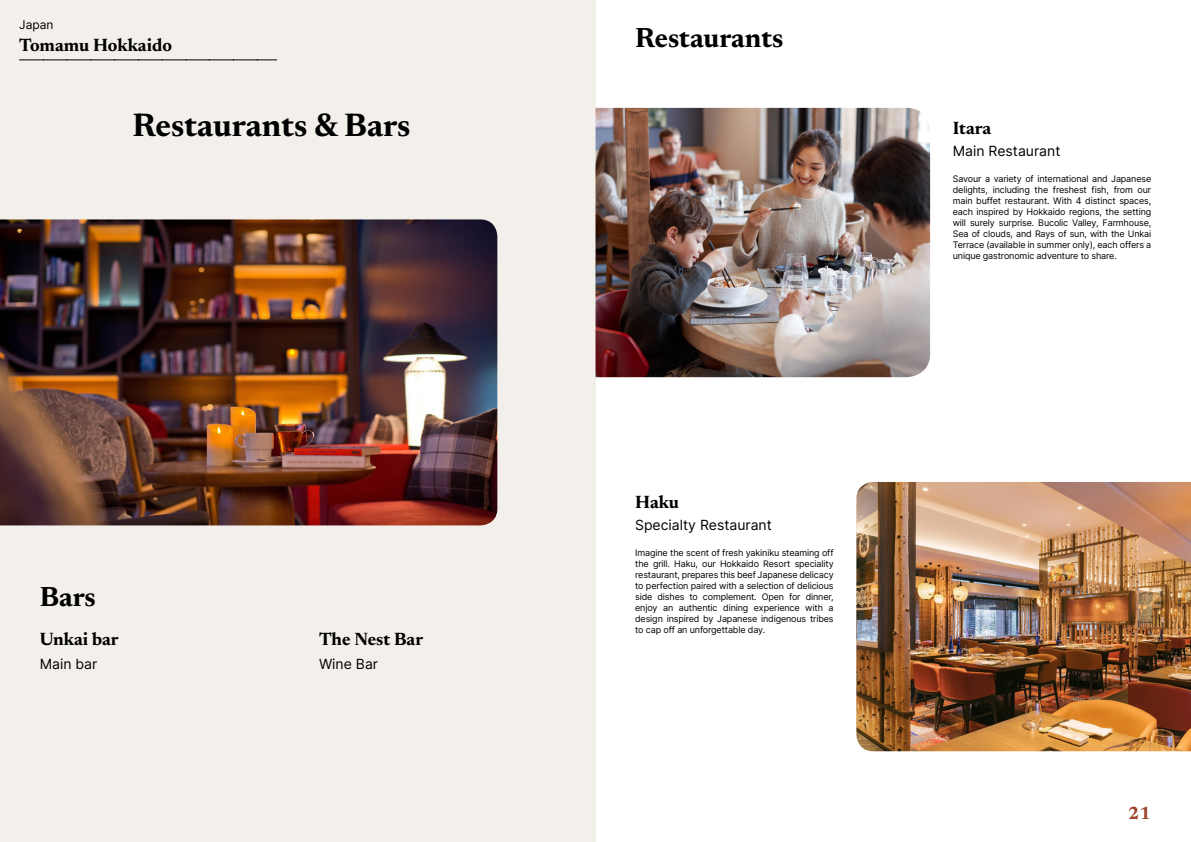
<style>
.page{position:relative;width:1191px;height:842px;background:#fff}
.page>*{position:absolute;margin:0;border:0;box-sizing:border-box;transform-origin:0 0}
.t1{font:700 33px "Newsreader 24 pt";color:#000}
.t2{font:700 28px "Newsreader 24 pt";color:#000}
.t3{font:700 18px "Newsreader 24 pt";color:#000}
.t4{font:700 18px "Newsreader 24 pt";color:#9d432c}
.t5{font:14px "Inter";color:#000}
.t6{font:12px "Inter";color:#000}
.t7{font:9px/11px "Inter";letter-spacing:-.015em;color:#000;text-align:justify}
</style>
<div class="page">
<div style="left:0;top:0;width:595px;height:842px;background:#f3f0ec"></div>
<img style="left:0;top:219px;width:497px;height:306px">
<img style="left:595px;top:108px;width:335px;height:269px">
<img style="left:856px;top:482px;width:335px;height:269px">
<svg style="left:20px;top:60px;width:257px;height:1px"></svg>
<h3 class="t6" style="left:19px;top:15px;width:36px">Japan</h3>
<h3 class="t3" style="left:19px;top:32px;width:154px">Tomamu Hokkaido</h3>
<h1 class="t1" style="left:133px;top:101px;width:279px">Restaurants &amp; Bars</h1>
<h2 class="t2" style="left:40px;top:576px;width:58px">Bars</h2>
<h3 class="t3" style="left:40px;top:626px;width:80px">Unkai bar</h3>
<h3 class="t5" style="left:40px;top:654px;width:59px">Main bar</h3>
<h3 class="t3" style="left:319px;top:626px;width:106px">The Nest Bar</h3>
<h3 class="t5" style="left:319px;top:654px;width:61px">Wine Bar</h3>
<h2 class="t2" style="left:635px;top:18px;width:150px">Restaurants</h2>
<h3 class="t3" style="left:635px;top:489px;width:45px">Haku</h3>
<h3 class="t5" style="left:635px;top:515px;width:138px">Specialty Restaurant</h3>
<p class="t7" style="left:635px;top:547px;width:200px">Imagine the scent of fresh yakiniku steaming off the grill. Haku, our Hokkaido Resort speciality restaurant, prepares this beef Japanese delicacy to perfection paired with a selection of delicious side dishes to complement. Open for dinner, enjoy an authentic dining experience with a design inspired by Japanese indigenous tribes to cap off an unforgettable day.</p>
<h3 class="t3" style="left:952px;top:115px;width:40px">Itara</h3>
<h3 class="t5" style="left:952px;top:141px;width:109px">Main Restaurant</h3>
<p class="t7" style="left:952px;top:173px;width:200px">Savour a variety of international and Japanese delights, including the freshest fish, from our main buffet restaurant. With 4 distinct spaces, each inspired by Hokkaido regions, the setting will surely surprise. Bucolic Valley, Farmhouse, Sea of clouds, and Rays of sun, with the Unkai Terrace (available in summer only), each offers a unique gastronomic adventure to share.</p>
<h3 class="t4" style="left:1128px;top:800px;width:24px">21</h3>
</div>
